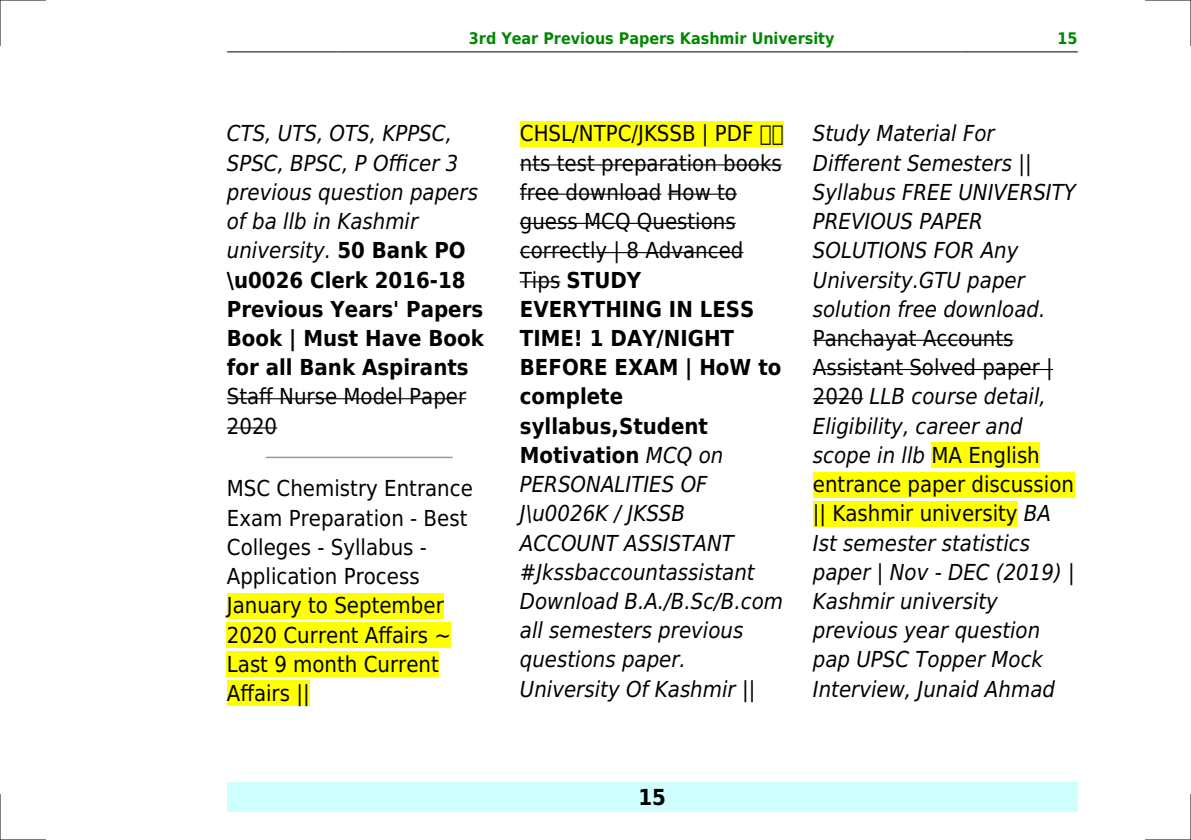
<style>
.page{position:relative;width:1191px;height:840px;background:#fff}
.page>*{position:absolute;margin:0;border:0;box-sizing:border-box;transform-origin:0 0}
.t1{font:italic 22px/29.2px "DejaVu Sans Condensed";color:#000}
.t2{font:22px/29.2px "DejaVu Sans Condensed";color:#000}
.t3{font:700 22px "DejaVu Sans Condensed";color:#000}
.t4{font:700 16px "DejaVu Sans Condensed";color:#080}
.s1{font-weight:700;font-style:normal}
.s2{font-style:normal}
</style>
<div class="page">
<hr style="left:227px;top:51px;width:110px;height:1px;background:#000">
<hr style="left:338px;top:51px;width:627px;height:1px;background:#000">
<hr style="left:966px;top:51px;width:111px;height:1px;background:#000">
<div style="left:227px;top:782px;width:850px;height:29px;background:#cffffc"></div>
<hr style="left:227px;top:398px;width:239px;height:1px;background:#000">
<hr style="left:227px;top:427px;width:50px;height:1px;background:#000">
<hr style="left:266px;top:456px;width:186px;height:2px;background:#999">
<div style="left:227px;top:592px;width:217px;height:26px;background:#ff0"></div>
<div style="left:227px;top:621px;width:224px;height:26px;background:#ff0"></div>
<div style="left:227px;top:651px;width:212px;height:25px;background:#ff0"></div>
<div style="left:227px;top:680px;width:83px;height:25px;background:#ff0"></div>
<div style="left:520px;top:121px;width:263px;height:25px;background:#ff0"></div>
<hr style="left:520px;top:164px;width:262px;height:1px;background:#000">
<hr style="left:520px;top:193px;width:141px;height:2px;background:#000">
<hr style="left:667px;top:193px;width:70px;height:2px;background:#000">
<hr style="left:520px;top:223px;width:216px;height:1px;background:#000">
<hr style="left:520px;top:252px;width:223px;height:1px;background:#000">
<hr style="left:520px;top:281px;width:40px;height:1px;background:#000">
<hr style="left:813px;top:339px;width:200px;height:1px;background:#000">
<hr style="left:813px;top:369px;width:240px;height:1px;background:#000">
<hr style="left:813px;top:398px;width:50px;height:1px;background:#000">
<div style="left:931px;top:442px;width:108px;height:26px;background:#ff0"></div>
<div style="left:813px;top:471px;width:261px;height:26px;background:#ff0"></div>
<div style="left:813px;top:500px;width:204px;height:26px;background:#ff0"></div>
<hr style="left:0;top:0;width:45px;height:1px;background:#000">
<hr style="left:1145px;top:0;width:46px;height:1px;background:#000">
<hr style="left:0;top:839px;width:45px;height:1px;background:#000">
<hr style="left:1145px;top:839px;width:46px;height:1px;background:#000">
<hr style="left:0;top:0;width:1px;height:45px;background:#000">
<hr style="left:0;top:794px;width:1px;height:45px;background:#000">
<hr style="left:1190px;top:0;width:1px;height:45px;background:#000">
<hr style="left:1190px;top:794px;width:1px;height:45px;background:#000">
<p class="t4" style="left:469px;top:29px;width:367px">3rd Year Previous Papers Kashmir University</p>
<p class="t4" style="left:1057px;top:29px;width:22px">15</p>
<p class="t1" style="left:227px;top:119px;width:258px">CTS, UTS, OTS, KPPSC,<br>SPSC, BPSC, P Officer 3 previous question papers of ba llb in Kashmir university. <span class="s1">50 Bank PO \u0026 Clerk 2016-18<br>Previous Years' Papers<br>Book | Must Have Book for all Bank Aspirants</span></p>
<p class="t2" style="left:227px;top:382px;width:241px">Staff Nurse Model Paper<br>2020</p>
<p class="t2" style="left:227px;top:474px;width:247px">MSC Chemistry Entrance<br>Exam Preparation - Best<br>Colleges - Syllabus -<br>Application Process<br>January to September<br>2020 Current Affairs ~<br>Last 9 month Current<br>Affairs ||</p>
<p class="t1" style="left:520px;top:119px;width:265px"><span class="s2">CHSL/NTPC/JKSSB | PDF nts test preparation books free download How to guess MCQ Questions correctly | 8 Advanced<br>Tips</span> <span class="s1">STUDY<br>EVERYTHING IN LESS<br>TIME! 1 DAY/NIGHT<br>BEFORE EXAM | HoW to complete syllabus,Student<br>Motivation</span> MCQ on<br>PERSONALITIES OF<br>J\u0026K / JKSSB<br>ACCOUNT ASSISTANT #Jkssbaccountassistant<br>Download B.A./B.Sc/B.com all semesters previous questions paper.<br>University Of Kashmir ||</p>
<p class="t1" style="left:813px;top:119px;width:264px">Study Material For<br>Different Semesters ||<br>Syllabus FREE UNIVERSITY<br>PREVIOUS PAPER<br>SOLUTIONS FOR Any<br>University.GTU paper solution free download.</p>
<p class="t1" style="left:813px;top:323px;width:263px"><span class="s2">Panchayat Accounts<br>Assistant Solved paper |<br>2020</span> LLB course detail,<br>Eligibility, career and scope in llb <span class="s2">MA English entrance paper discussion || Kashmir university</span> BA<br>Ist semester statistics paper | Nov - DEC (2019) |<br>Kashmir university previous year question pap UPSC Topper Mock<br>Interview, Junaid Ahmad</p>
<p class="t3" style="left:638px;top:783px;width:29px">15</p>
</div>
